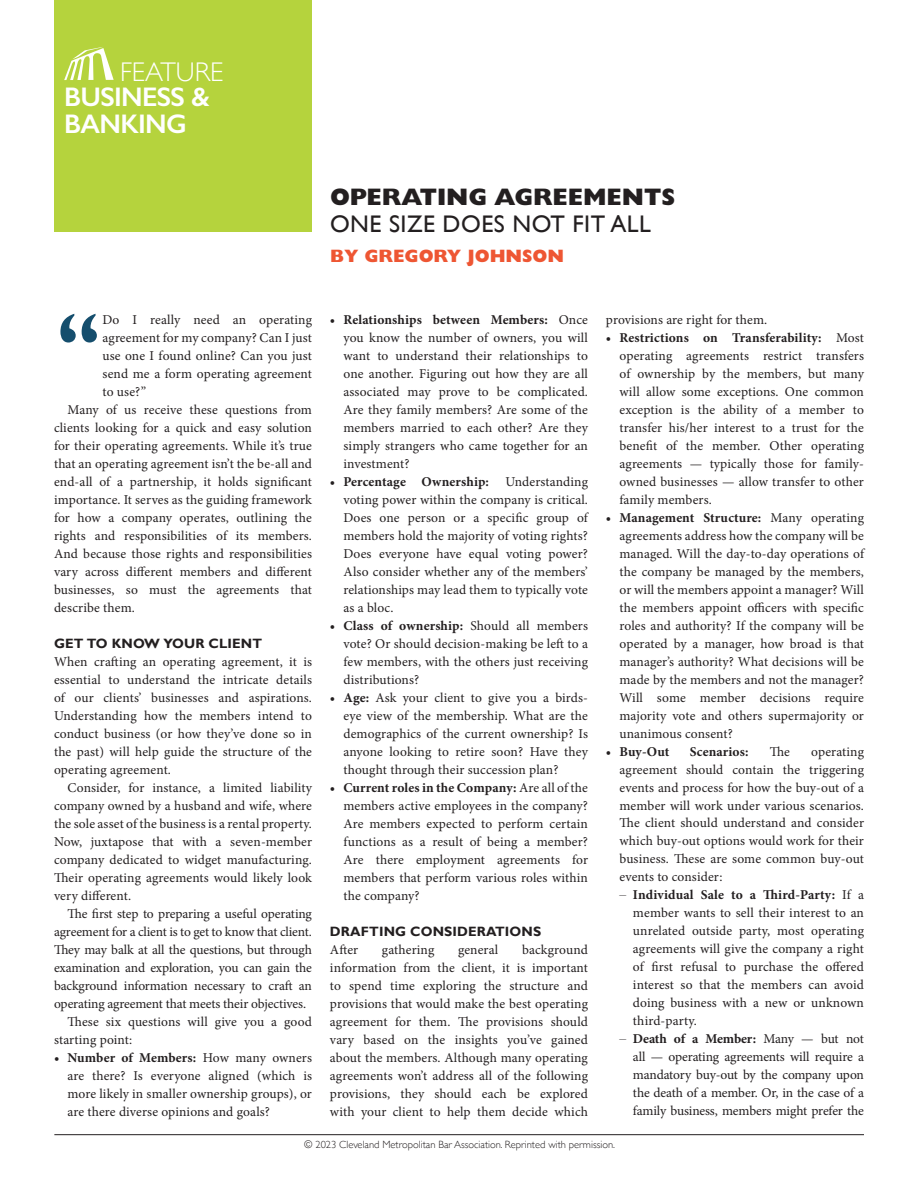
<style>
.page{position:relative;width:918px;height:1188px;background:#fff}
.page>*{position:absolute;margin:0;border:0;box-sizing:border-box;transform-origin:0 0}
.t1{font:119.1px "Gill Sans";color:#154e6d}
.t2{font:600 27px/27px "Gill Sans";letter-spacing:-.025em;color:#fff}
.t3{font:300 27px "Gill Sans";color:#fff}
.t4{font:24px "Gill Sans";letter-spacing:.02em;color:#231f20}
.t5{font:800 24px "Gill Sans Std";color:#231f20}
.t6{font:800 18px "Gill Sans Std";color:#ee5633}
.t7{font:13.5px/18px "Minion Pro";letter-spacing:.005em;color:#231f20;text-align:justify}
.t8{font:13.5px "Minion Pro";letter-spacing:-.015em;color:#231f20}
.t9{font:700 13.5px "Gill Sans";letter-spacing:.01em;color:#231f20}
.t10{font:700 13.5px "Minion Pro";letter-spacing:.01em;color:#231f20}
.t11{font:300 10.5px "Gill Sans";color:#231f20}
.s1{font-weight:700}
.s2{font-family:"Gill Sans";font-weight:300}
</style>
<div class="page">
<hr style="left:54px;top:1134px;width:810px;height:1px;background:#231f20">
<div style="left:54px;top:0;width:258px;height:232px;background:#b5d33d"></div>
<svg style="left:64px;top:47px;width:50px;height:33px"></svg>
<h2 class="t3" style="left:120px;top:50px;width:105px">FEATURE</h2>
<h2 class="t2" style="left:64px;top:83px;width:147px">BUSINESS &amp;<br>BANKING</h2>
<h3 class="t5" style="left:330px;top:183px;width:347px">OPERATING AGREEMENTS</h3>
<h3 class="t4" style="left:330px;top:210px;width:322px">ONE SIZE DOES NOT FIT ALL</h3>
<h3 class="t6" style="left:330px;top:245px;width:236px">BY GREGORY JOHNSON</h3>
<h1 class="t1" style="left:54px;top:287px;width:49px">‘‘</h1>
<p class="t7" style="left:103px;top:311px;width:211px">Do I really need an operating</p>
<p class="t7" style="left:103px;top:329px;width:211px">agreement for my company? Can I just</p>
<p class="t7" style="left:103px;top:347px;width:211px">use one I found online? Can you just</p>
<p class="t7" style="left:103px;top:365px;width:211px">send me a form operating agreement</p>
<p class="t7" style="left:103px;top:383px;width:45px">to use?”</p>
<p class="t7" style="left:68px;top:401px;width:246px">Many of us receive these questions from</p>
<p class="t7" style="left:54px;top:419px;width:259px">clients looking for a quick and easy solution</p>
<p class="t7" style="left:54px;top:437px;width:259px">for their operating agreements. While it’s true</p>
<p class="t7" style="left:54px;top:455px;width:260px">that an operating agreement isn’t the be-all and</p>
<p class="t7" style="left:54px;top:473px;width:259px">end-all of a partnership, it holds significant</p>
<p class="t7" style="left:54px;top:491px;width:260px">importance. It serves as the guiding framework</p>
<p class="t7" style="left:54px;top:509px;width:260px">for how a company operates, outlining the</p>
<p class="t7" style="left:54px;top:527px;width:259px">rights and responsibilities of its members.</p>
<p class="t7" style="left:54px;top:545px;width:260px">And because those rights and responsibilities</p>
<p class="t7" style="left:54px;top:563px;width:260px">vary across different members and different</p>
<p class="t7" style="left:54px;top:581px;width:260px">businesses, so must the agreements that</p>
<p class="t7" style="left:54px;top:599px;width:83px">describe them.</p>
<p class="t9" style="left:54px;top:635px;width:210px">GET TO KNOW YOUR CLIENT</p>
<p class="t7" style="left:54px;top:653px;width:260px">When crafting an operating agreement, it is essential to understand the intricate details of our clients’ businesses and aspirations.<br>Understanding how the members intend to conduct business (or how they’ve done so in the past) will help guide the structure of the operating agreement.</p>
<p class="t7" style="left:54px;top:779px;width:260px;text-indent:14px">Consider, for instance, a limited liability company owned by a husband and wife, where the sole asset of the business is a rental property.<br>Now, juxtapose that with a seven-member company dedicated to widget manufacturing.<br>Their operating agreements would likely look very different.</p>
<p class="t7" style="left:68px;top:905px;width:246px">The first step to preparing a useful operating</p>
<p class="t8" style="left:54px;top:923px;width:259px">agreement for a client is to get to know that client.</p>
<p class="t7" style="left:54px;top:941px;width:259px">They may balk at all the questions, but through</p>
<p class="t7" style="left:54px;top:959px;width:260px">examination and exploration, you can gain the</p>
<p class="t7" style="left:54px;top:977px;width:259px">background information necessary to craft an</p>
<p class="t7" style="left:54px;top:995px;width:254px">operating agreement that meets their objectives.</p>
<p class="t7" style="left:68px;top:1013px;width:246px">These six questions will give you a good</p>
<p class="t7" style="left:54px;top:1031px;width:80px">starting point:</p>
<p class="t7" style="left:68px;top:1049px;width:246px;text-indent:-14px"><span class="s1">• Number of Members:</span> How many owners are there? Is everyone aligned (which is more likely in smaller ownership groups), or are there diverse opinions and goals?</p>
<p class="t7" style="left:343px;top:311px;width:246px;text-indent:-14px"><span class="s1">• Relationships between Members:</span> Once you know the number of owners, you will want to understand their relationships to one another. Figuring out how they are all associated may prove to be complicated.<br>Are they family members? Are some of the members married to each other? Are they simply strangers who came together for an investment?</p>
<p class="t7" style="left:343px;top:473px;width:246px;text-indent:-14px"><span class="s1">• Percentage Ownership:</span> Understanding voting power within the company is critical.<br>Does one person or a specific group of members hold the majority of voting rights?<br>Does everyone have equal voting power?<br>Also consider whether any of the members’ relationships may lead them to typically vote as a bloc.</p>
<p class="t7" style="left:343px;top:616px;width:246px;text-indent:-14px"><span class="s1">• Class of ownership:</span> Should all members vote? Or should decision-making be left to a few members, with the others just receiving distributions?</p>
<p class="t7" style="left:343px;top:688px;width:246px;text-indent:-14px"><span class="s1">• Age:</span> Ask your client to give you a birds&shy;eye view of the membership. What are the demographics of the current ownership? Is anyone looking to retire soon? Have they thought through their succession plan?</p>
<p class="t7" style="left:343px;top:778px;width:246px;text-indent:-14px"><span class="s1">• Current roles in the Company:</span> Are all of the members active employees in the company?<br>Are members expected to perform certain functions as a result of being a member?<br>Are there employment agreements for members that perform various roles within the company?</p>
<p class="t9" style="left:330px;top:923px;width:213px">DRAFTING CONSIDERATIONS</p>
<p class="t7" style="left:330px;top:940px;width:30px">After</p>
<p class="t7" style="left:382px;top:940px;width:54px">gathering</p>
<p class="t7" style="left:458px;top:940px;width:42px">general</p>
<p class="t7" style="left:330px;top:940px;width:260px;text-indent:192px">background information from the client, it is important to spend time exploring the structure and provisions that would make the best operating agreement for them. The provisions should vary based on the insights you’ve gained about the members. Although many operating agreements won’t address all of the following provisions, they should each be explored with your client to help them decide which</p>
<p class="t7" style="left:606px;top:310px;width:163px">provisions are right for them.</p>
<p class="t7" style="left:619px;top:328px;width:246px;text-indent:-14px"><span class="s1">• Restrictions on Transferability:</span> Most operating agreements restrict transfers of ownership by the members, but many will allow some exceptions. One common exception is the ability of a member to transfer his/her interest to a trust for the benefit of the member. Other operating agreements — typically those for family&shy;owned businesses — allow transfer to other family members.</p>
<p class="t7" style="left:619px;top:508px;width:246px;text-indent:-14px"><span class="s1">• Management Structure:</span> Many operating agreements address how the company will be managed. Will the day-to-day operations of the company be managed by the members, or will the members appoint a manager? Will the members appoint officers with specific roles and authority? If the company will be operated by a manager, how broad is that manager’s authority? What decisions will be made by the members and not the manager?<br>Will some member decisions require majority vote and others supermajority or unanimous consent?</p>
<p class="t10" style="left:606px;top:743px;width:65px">• Buy-Out</p>
<p class="t10" style="left:690px;top:743px;width:60px">Scenarios:</p>
<p class="t7" style="left:770px;top:742px;width:22px">The</p>
<p class="t7" style="left:619px;top:742px;width:246px;text-indent:192px">operating agreement should contain the triggering events and process for how the buy-out of a member will work under various scenarios.<br>The client should understand and consider which buy-out options would work for their business. These are some common buy-out events to consider:</p>
<p class="t7" style="left:633px;top:886px;width:233px;text-indent:-14px"><span class="s2">–</span> <span class="s1">Individual Sale to a Third-Party:</span> If a member wants to sell their interest to an unrelated outside party, most operating agreements will give the company a right of first refusal to purchase the offered interest so that the members can avoid doing business with a new or unknown third-party.</p>
<p class="t7" style="left:633px;top:1030px;width:233px;text-indent:-14px"><span class="s2">–</span> <span class="s1">Death of a Member:</span> Many — but not all — operating agreements will require a mandatory buy-out by the company upon the death of a member. Or, in the case of a family business, members might prefer the</p>
<p class="t11" style="left:304px;top:1136px;width:312px">© 2023 Cleveland Metropolitan Bar Association. Reprinted with permission.</p>
</div>
